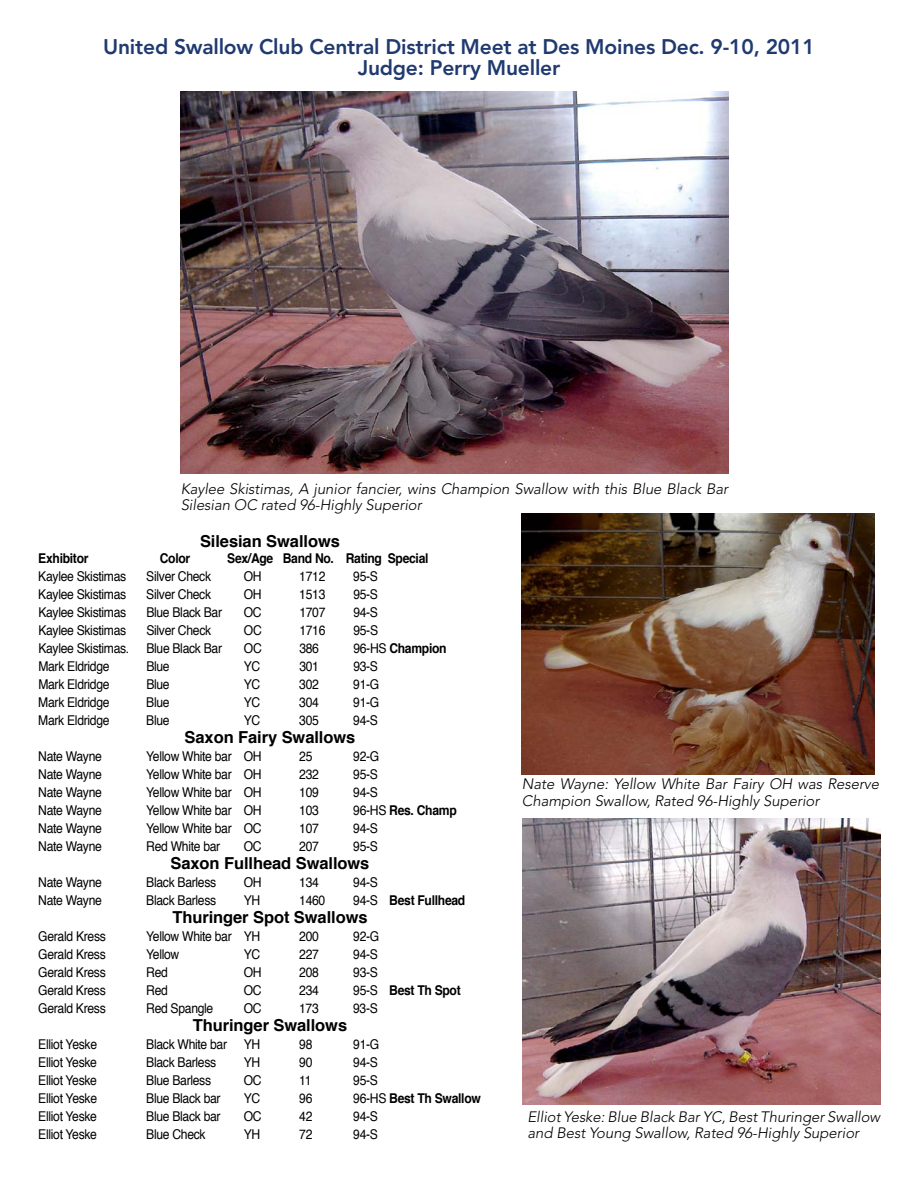
<style>
.page{position:relative;width:918px;height:1188px;background:#fff}
.page>*{position:absolute;margin:0;border:0;box-sizing:border-box;transform-origin:0 0}
.t1{font:800 21px/21px "Avenir";letter-spacing:-.01em;color:#203a70;text-align:center}
.t2{font:700 16.5px "Helvetica";letter-spacing:-.005em;color:#000}
.t3{font:italic 300 15px/16.5px "Avenir";letter-spacing:-.005em;color:#000}
.t4{font:13.5px "Helvetica";letter-spacing:-.025em;color:#000;scale:.9 1}
.t5{font:700 13.5px "Helvetica";letter-spacing:-.025em;color:#000;scale:.9 1}
.s1{font-weight:400}
</style>
<div class="page">
<img style="left:181px;top:92px;width:547px;height:382px">
<img style="left:522px;top:513px;width:352px;height:261px">
<img style="left:522px;top:819px;width:358px;height:286px">
<h1 class="t1" style="left:103px;top:36px;width:713px">United Swallow Club Central District Meet at Des Moines Dec. 9-10, 2011<br>Judge: Perry Mueller</h1>
<p class="t3" style="left:181px;top:480px;width:549px">Kaylee Skistimas, A junior fancier, wins Champion Swallow with this Blue Black Bar<br>Silesian OC rated 96-Highly Superior</p>
<p class="t2" style="left:200px;top:528px;width:141px">Silesian Swallows</p>
<p class="t5" style="left:38px;top:548px;width:57px">Exhibitor</p>
<p class="t5" style="left:160px;top:548px;width:35px">Color</p>
<p class="t5" style="left:227px;top:548px;width:225px">Sex/Age Band No. Rating Special</p>
<p class="t4" style="left:38px;top:566px;width:99px">Kaylee Skistimas</p>
<p class="t4" style="left:146px;top:566px;width:74px">Silver Check</p>
<p class="t4" style="left:244px;top:566px;width:21px">OH</p>
<p class="t4" style="left:299px;top:566px;width:31px">1712</p>
<p class="t4" style="left:353px;top:566px;width:29px">95-S</p>
<p class="t4" style="left:38px;top:584px;width:99px">Kaylee Skistimas</p>
<p class="t4" style="left:146px;top:584px;width:74px">Silver Check</p>
<p class="t4" style="left:244px;top:584px;width:21px">OH</p>
<p class="t4" style="left:299px;top:584px;width:31px">1513</p>
<p class="t4" style="left:353px;top:584px;width:29px">95-S</p>
<p class="t4" style="left:38px;top:602px;width:99px">Kaylee Skistimas</p>
<p class="t4" style="left:146px;top:602px;width:86px">Blue Black Bar</p>
<p class="t4" style="left:244px;top:602px;width:21px">OC</p>
<p class="t4" style="left:299px;top:602px;width:31px">1707</p>
<p class="t4" style="left:353px;top:602px;width:29px">94-S</p>
<p class="t4" style="left:38px;top:620px;width:99px">Kaylee Skistimas</p>
<p class="t4" style="left:146px;top:620px;width:74px">Silver Check</p>
<p class="t4" style="left:244px;top:620px;width:21px">OC</p>
<p class="t4" style="left:299px;top:620px;width:31px">1716</p>
<p class="t4" style="left:353px;top:620px;width:29px">95-S</p>
<p class="t4" style="left:38px;top:638px;width:103px">Kaylee Skistimas.</p>
<p class="t4" style="left:146px;top:638px;width:86px">Blue Black Bar</p>
<p class="t4" style="left:244px;top:638px;width:21px">OC</p>
<p class="t4" style="left:299px;top:638px;width:23px">386</p>
<p class="t5" style="left:353px;top:638px;width:105px"><span class="s1">96-HS</span> Champion</p>
<p class="t4" style="left:38px;top:656px;width:81px">Mark Eldridge</p>
<p class="t4" style="left:146px;top:656px;width:28px">Blue</p>
<p class="t4" style="left:244px;top:656px;width:20px">YC</p>
<p class="t4" style="left:299px;top:656px;width:23px">301</p>
<p class="t4" style="left:353px;top:656px;width:29px">93-S</p>
<p class="t4" style="left:38px;top:674px;width:81px">Mark Eldridge</p>
<p class="t4" style="left:146px;top:674px;width:28px">Blue</p>
<p class="t4" style="left:244px;top:674px;width:20px">YC</p>
<p class="t4" style="left:299px;top:674px;width:23px">302</p>
<p class="t4" style="left:353px;top:674px;width:30px">91-G</p>
<p class="t4" style="left:38px;top:692px;width:81px">Mark Eldridge</p>
<p class="t4" style="left:146px;top:692px;width:28px">Blue</p>
<p class="t4" style="left:244px;top:692px;width:20px">YC</p>
<p class="t4" style="left:299px;top:692px;width:23px">304</p>
<p class="t4" style="left:353px;top:692px;width:30px">91-G</p>
<p class="t4" style="left:38px;top:710px;width:81px">Mark Eldridge</p>
<p class="t4" style="left:146px;top:710px;width:28px">Blue</p>
<p class="t4" style="left:244px;top:710px;width:20px">YC</p>
<p class="t4" style="left:299px;top:710px;width:23px">305</p>
<p class="t4" style="left:353px;top:710px;width:29px">94-S</p>
<p class="t2" style="left:185px;top:724px;width:172px">Saxon Fairy Swallows</p>
<p class="t4" style="left:38px;top:746px;width:72px">Nate Wayne</p>
<p class="t4" style="left:146px;top:746px;width:130px">Yellow White bar OH</p>
<p class="t4" style="left:299px;top:746px;width:16px">25</p>
<p class="t4" style="left:353px;top:746px;width:30px">92-G</p>
<p class="t4" style="left:38px;top:764px;width:72px">Nate Wayne</p>
<p class="t4" style="left:146px;top:764px;width:130px">Yellow White bar OH</p>
<p class="t4" style="left:299px;top:764px;width:23px">232</p>
<p class="t4" style="left:353px;top:764px;width:29px">95-S</p>
<p class="t4" style="left:38px;top:782px;width:72px">Nate Wayne</p>
<p class="t4" style="left:146px;top:782px;width:130px">Yellow White bar OH</p>
<p class="t4" style="left:299px;top:782px;width:23px">109</p>
<p class="t4" style="left:353px;top:782px;width:29px">94-S</p>
<p class="t4" style="left:38px;top:800px;width:72px">Nate Wayne</p>
<p class="t4" style="left:146px;top:800px;width:130px">Yellow White bar OH</p>
<p class="t4" style="left:299px;top:800px;width:23px">103</p>
<p class="t5" style="left:353px;top:800px;width:116px"><span class="s1">96-HS</span> Res. Champ</p>
<p class="t4" style="left:38px;top:818px;width:72px">Nate Wayne</p>
<p class="t4" style="left:146px;top:818px;width:130px">Yellow White bar OC</p>
<p class="t4" style="left:299px;top:818px;width:23px">107</p>
<p class="t4" style="left:353px;top:818px;width:29px">94-S</p>
<p class="t4" style="left:38px;top:836px;width:72px">Nate Wayne</p>
<p class="t4" style="left:146px;top:836px;width:84px">Red White bar</p>
<p class="t4" style="left:244px;top:836px;width:21px">OC</p>
<p class="t4" style="left:299px;top:836px;width:23px">207</p>
<p class="t4" style="left:353px;top:836px;width:29px">95-S</p>
<p class="t2" style="left:170px;top:850px;width:201px">Saxon Fullhead Swallows</p>
<p class="t4" style="left:38px;top:872px;width:72px">Nate Wayne</p>
<p class="t4" style="left:146px;top:872px;width:79px">Black Barless</p>
<p class="t4" style="left:244px;top:872px;width:21px">OH</p>
<p class="t4" style="left:299px;top:872px;width:23px">134</p>
<p class="t4" style="left:353px;top:872px;width:29px">94-S</p>
<p class="t4" style="left:38px;top:890px;width:72px">Nate Wayne</p>
<p class="t4" style="left:146px;top:890px;width:79px">Black Barless</p>
<p class="t4" style="left:244px;top:890px;width:20px">YH</p>
<p class="t4" style="left:299px;top:890px;width:31px">1460</p>
<p class="t5" style="left:353px;top:890px;width:126px"><span class="s1">94-S</span> Best Fullhead</p>
<p class="t2" style="left:172px;top:904px;width:197px">Thuringer Spot Swallows</p>
<p class="t4" style="left:38px;top:926px;width:77px">Gerald Kress</p>
<p class="t4" style="left:146px;top:926px;width:128px">Yellow White bar YH</p>
<p class="t4" style="left:299px;top:926px;width:23px">200</p>
<p class="t4" style="left:353px;top:926px;width:30px">92-G</p>
<p class="t4" style="left:38px;top:944px;width:77px">Gerald Kress</p>
<p class="t4" style="left:146px;top:944px;width:38px">Yellow</p>
<p class="t4" style="left:244px;top:944px;width:20px">YC</p>
<p class="t4" style="left:299px;top:944px;width:23px">227</p>
<p class="t4" style="left:353px;top:944px;width:29px">94-S</p>
<p class="t4" style="left:38px;top:962px;width:77px">Gerald Kress</p>
<p class="t4" style="left:146px;top:962px;width:26px">Red</p>
<p class="t4" style="left:244px;top:962px;width:21px">OH</p>
<p class="t4" style="left:299px;top:962px;width:23px">208</p>
<p class="t4" style="left:353px;top:962px;width:29px">93-S</p>
<p class="t4" style="left:38px;top:980px;width:77px">Gerald Kress</p>
<p class="t4" style="left:146px;top:980px;width:26px">Red</p>
<p class="t4" style="left:244px;top:980px;width:21px">OC</p>
<p class="t4" style="left:299px;top:980px;width:23px">234</p>
<p class="t5" style="left:353px;top:980px;width:121px"><span class="s1">95-S</span> Best Th Spot</p>
<p class="t4" style="left:38px;top:998px;width:77px">Gerald Kress</p>
<p class="t4" style="left:146px;top:998px;width:76px">Red Spangle</p>
<p class="t4" style="left:244px;top:998px;width:21px">OC</p>
<p class="t4" style="left:299px;top:998px;width:23px">173</p>
<p class="t4" style="left:353px;top:998px;width:29px">93-S</p>
<p class="t2" style="left:193px;top:1012px;width:156px">Thuringer Swallows</p>
<p class="t4" style="left:38px;top:1034px;width:67px">Elliot Yeske</p>
<p class="t4" style="left:146px;top:1034px;width:128px">Black White bar YH</p>
<p class="t4" style="left:299px;top:1034px;width:16px">98</p>
<p class="t4" style="left:353px;top:1034px;width:30px">91-G</p>
<p class="t4" style="left:38px;top:1052px;width:67px">Elliot Yeske</p>
<p class="t4" style="left:146px;top:1052px;width:79px">Black Barless</p>
<p class="t4" style="left:244px;top:1052px;width:20px">YH</p>
<p class="t4" style="left:299px;top:1052px;width:16px">90</p>
<p class="t4" style="left:353px;top:1052px;width:29px">94-S</p>
<p class="t4" style="left:38px;top:1070px;width:67px">Elliot Yeske</p>
<p class="t4" style="left:146px;top:1070px;width:74px">Blue Barless</p>
<p class="t4" style="left:244px;top:1070px;width:21px">OC</p>
<p class="t4" style="left:299px;top:1070px;width:15px">11</p>
<p class="t4" style="left:353px;top:1070px;width:29px">95-S</p>
<p class="t4" style="left:38px;top:1088px;width:67px">Elliot Yeske</p>
<p class="t4" style="left:146px;top:1088px;width:84px">Blue Black bar</p>
<p class="t4" style="left:244px;top:1088px;width:20px">YC</p>
<p class="t4" style="left:299px;top:1088px;width:16px">96</p>
<p class="t5" style="left:353px;top:1088px;width:143px"><span class="s1">96-HS</span> Best Th Swallow</p>
<p class="t4" style="left:38px;top:1106px;width:67px">Elliot Yeske</p>
<p class="t4" style="left:146px;top:1106px;width:84px">Blue Black bar</p>
<p class="t4" style="left:244px;top:1106px;width:21px">OC</p>
<p class="t4" style="left:299px;top:1106px;width:16px">42</p>
<p class="t4" style="left:353px;top:1106px;width:29px">94-S</p>
<p class="t4" style="left:38px;top:1124px;width:67px">Elliot Yeske</p>
<p class="t4" style="left:146px;top:1124px;width:67px">Blue Check</p>
<p class="t4" style="left:244px;top:1124px;width:20px">YH</p>
<p class="t4" style="left:299px;top:1124px;width:16px">72</p>
<p class="t4" style="left:353px;top:1124px;width:29px">94-S</p>
<p class="t3" style="left:522px;top:776px;width:359px">Nate Wayne: Yellow White Bar Fairy OH was Reserve<br>Champion Swallow, Rated 96-Highly Superior</p>
<p class="t3" style="left:527px;top:1108px;width:354px">Elliot Yeske: Blue Black Bar YC, Best Thuringer Swallow and Best Young Swallow, Rated 96-Highly Superior</p>
</div>
